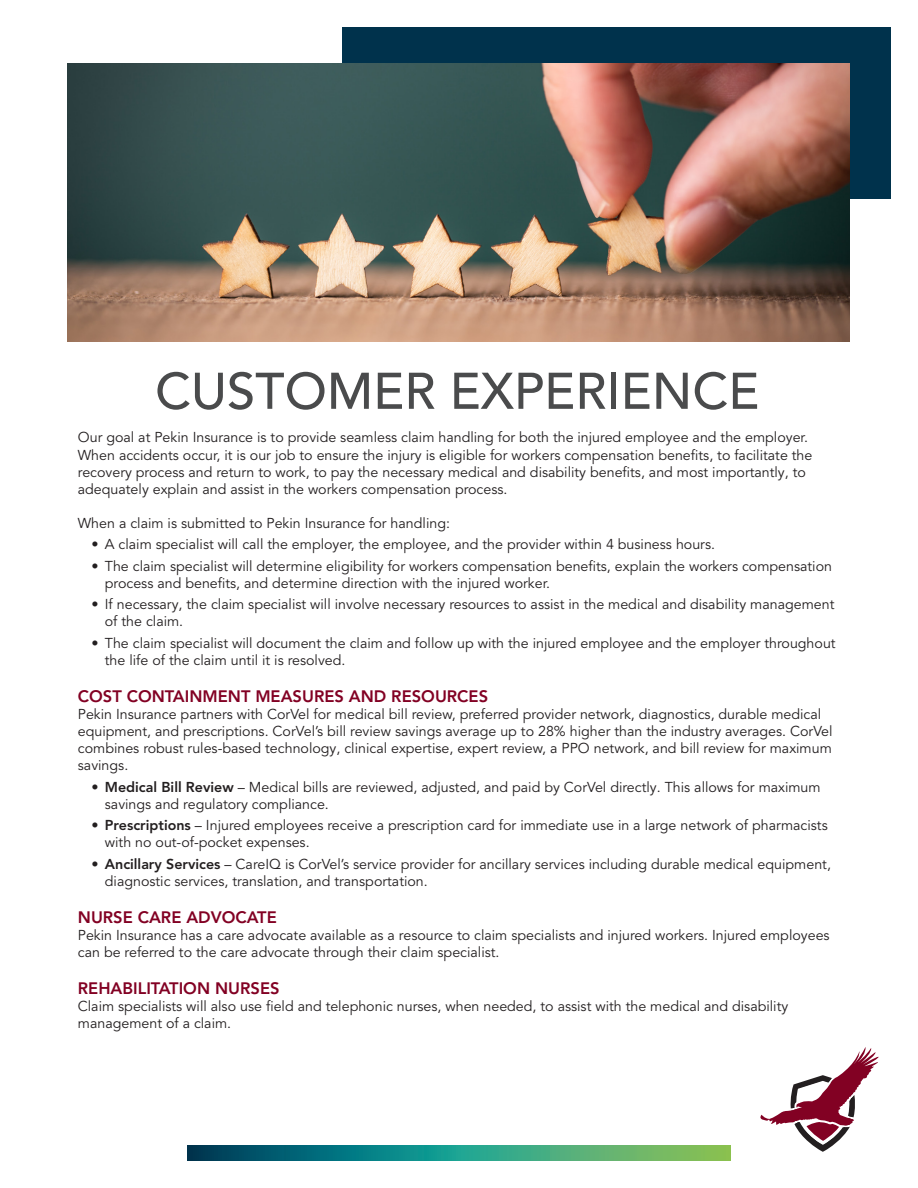
<style>
.page{position:relative;width:918px;height:1188px;background:#fff}
.page>*{position:absolute;margin:0;border:0;box-sizing:border-box;transform-origin:0 0}
.t1{font:500 51px "Avenir LT Pro";color:#4a4b4c}
.t2{font:800 16.5px "Avenir LT Pro";color:#820123}
.t3{font:14.25px/17.1px "Avenir LT Pro";color:#231f20}
.s1{font-weight:800}
</style>
<div class="page">
<div style="left:342px;top:27px;width:549px;height:172px;background:#00324c"></div>
<img style="left:68px;top:64px;width:782px;height:277px">
<svg style="left:760px;top:1047px;width:119px;height:105px"></svg>
<svg style="left:188px;top:1146px;width:542px;height:15px;background:#2f9076"></svg>
<p class="t1" style="left:155px;top:361px;width:606px">CUSTOMER EXPERIENCE</p>
<p class="t3" style="left:78px;top:429px;width:736px">Our goal at Pekin Insurance is to provide seamless claim handling for both the injured employee and the employer.<br>When accidents occur, it is our job to ensure the injury is eligible for workers compensation benefits, to facilitate the recovery process and return to work, to pay the necessary medical and disability benefits, and most importantly, to adequately explain and assist in the workers compensation process.</p>
<p class="t3" style="left:78px;top:515px;width:374px">When a claim is submitted to Pekin Insurance for handling:</p>
<p class="t3" style="left:91px;top:536px;width:625px">• A claim specialist will call the employer, the employee, and the provider within 4 business hours.</p>
<p class="t3" style="left:105px;top:558px;width:729px;text-indent:-14px">• The claim specialist will determine eligibility for workers compensation benefits, explain the workers compensation process and benefits, and determine direction with the injured worker.</p>
<p class="t3" style="left:105px;top:596px;width:731px;text-indent:-14px">• If necessary, the claim specialist will involve necessary resources to assist in the medical and disability management of the claim.</p>
<p class="t3" style="left:105px;top:635px;width:732px;text-indent:-14px">• The claim specialist will document the claim and follow up with the injured employee and the employer throughout the life of the claim until it is resolved.</p>
<p class="t2" style="left:78px;top:686px;width:412px">COST CONTAINMENT MEASURES AND RESOURCES</p>
<p class="t3" style="left:78px;top:706px;width:756px">Pekin Insurance partners with CorVel for medical bill review, preferred provider network, diagnostics, durable medical equipment, and prescriptions. CorVel’s bill review savings average up to 28% higher than the industry averages. CorVel combines robust rules-based technology, clinical expertise, expert review, a PPO network, and bill review for maximum savings.</p>
<p class="t3" style="left:105px;top:778px;width:717px;text-indent:-14px"><span class="s1">• Medical Bill Review</span> – Medical bills are reviewed, adjusted, and paid by CorVel directly. This allows for maximum savings and regulatory compliance.</p>
<p class="t3" style="left:105px;top:817px;width:724px;text-indent:-14px"><span class="s1">• Prescriptions</span> – Injured employees receive a prescription card for immediate use in a large network of pharmacists with no out-of-pocket expenses.</p>
<p class="t3" style="left:105px;top:855px;width:728px;text-indent:-14px"><span class="s1">• Ancillary Services</span> – CareIQ is CorVel’s service provider for ancillary services including durable medical equipment, diagnostic services, translation, and transportation.</p>
<p class="t2" style="left:78px;top:907px;width:200px">NURSE CARE ADVOCATE</p>
<p class="t3" style="left:78px;top:927px;width:753px">Pekin Insurance has a care advocate available as a resource to claim specialists and injured workers. Injured employees can be referred to the care advocate through their claim specialist.</p>
<p class="t2" style="left:78px;top:978px;width:203px">REHABILITATION NURSES</p>
<p class="t3" style="left:78px;top:998px;width:712px">Claim specialists will also use field and telephonic nurses, when needed, to assist with the medical and disability management of a claim.</p>
</div>
